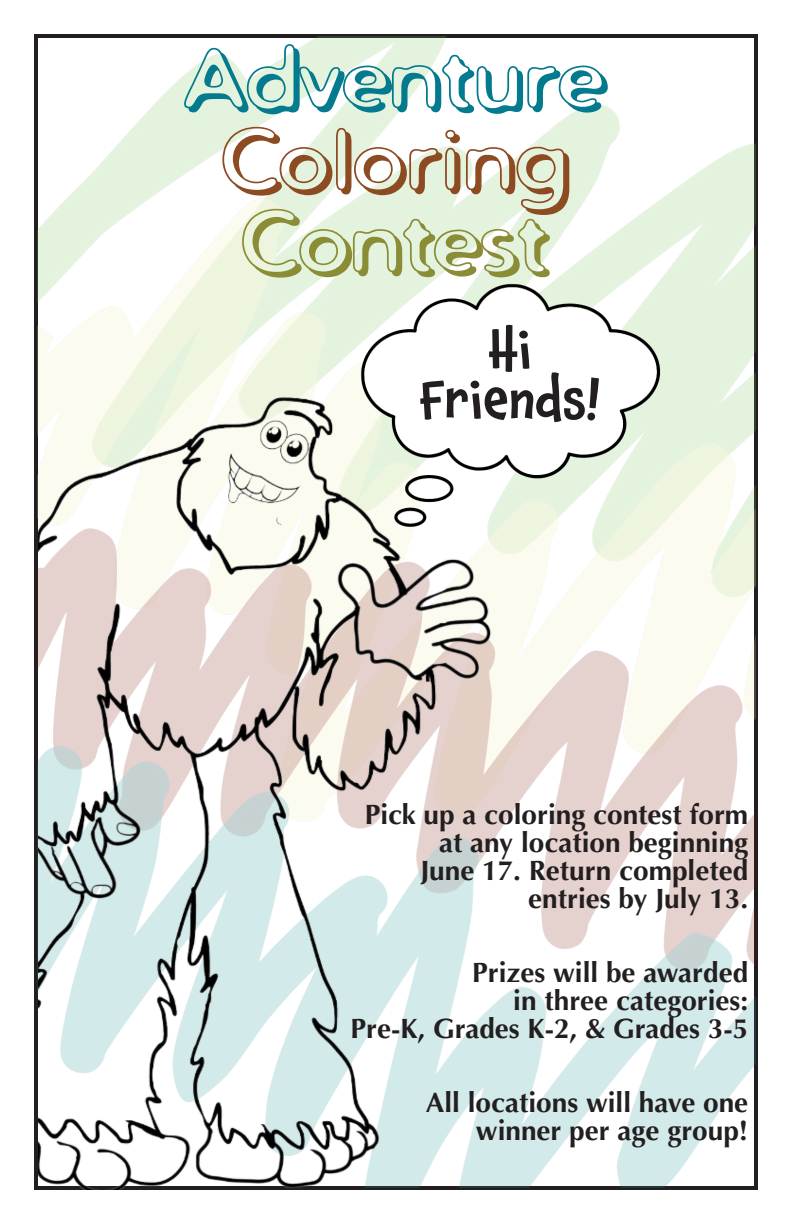
<style>
.page{position:relative;width:792px;height:1224px;background:#fff}
.page>*{position:absolute;margin:0;border:0;box-sizing:border-box;transform-origin:0 0}
._2ATL_prog_place_loc{font:82px/82px "Distro Bev";color:#8c4b21;scale:1.07 1}
._2ATL_prog_place_loc-2{font:82px "Distro Bev";color:#037a8d;scale:1.07 1}
.t1{font:500 52px/50px "Chaloops";color:#231f20;text-align:center}
.t2{font:700 28px/28px "Optima";color:#231f20;text-align:right}
.s1{color:#8a8d35}
</style>
<div class="page">
<img style="left:38px;top:36px;width:718px;height:1152px">
<img style="left:532px;top:274px;width:154px;height:256px">
<img style="left:38px;top:274px;width:494px;height:916px">
<p class="_2ATL_prog_place_loc-2" style="left:186px;top:24px;width:394px">Adventure</p>
<p class="_2ATL_prog_place_loc" style="left:222px;top:120px;width:327px">Coloring<br><span class="s1">Contest</span></p>
<p class="t1" style="left:420px;top:325px;width:183px">Hi<br>Friends!</p>
<p class="t2" style="left:365px;top:801px;width:385px">Pick up a coloring contest form at any location beginning<br>June 17. Return completed entries by July 13.</p>
<p class="t2" style="left:351px;top:959px;width:399px">Prizes will be awarded<br>in three categories:<br>Pre-K, Grades K-2, &amp; Grades 3-5</p>
<p class="t2" style="left:426px;top:1089px;width:324px">All locations will have one winner per age group!</p>
</div>
